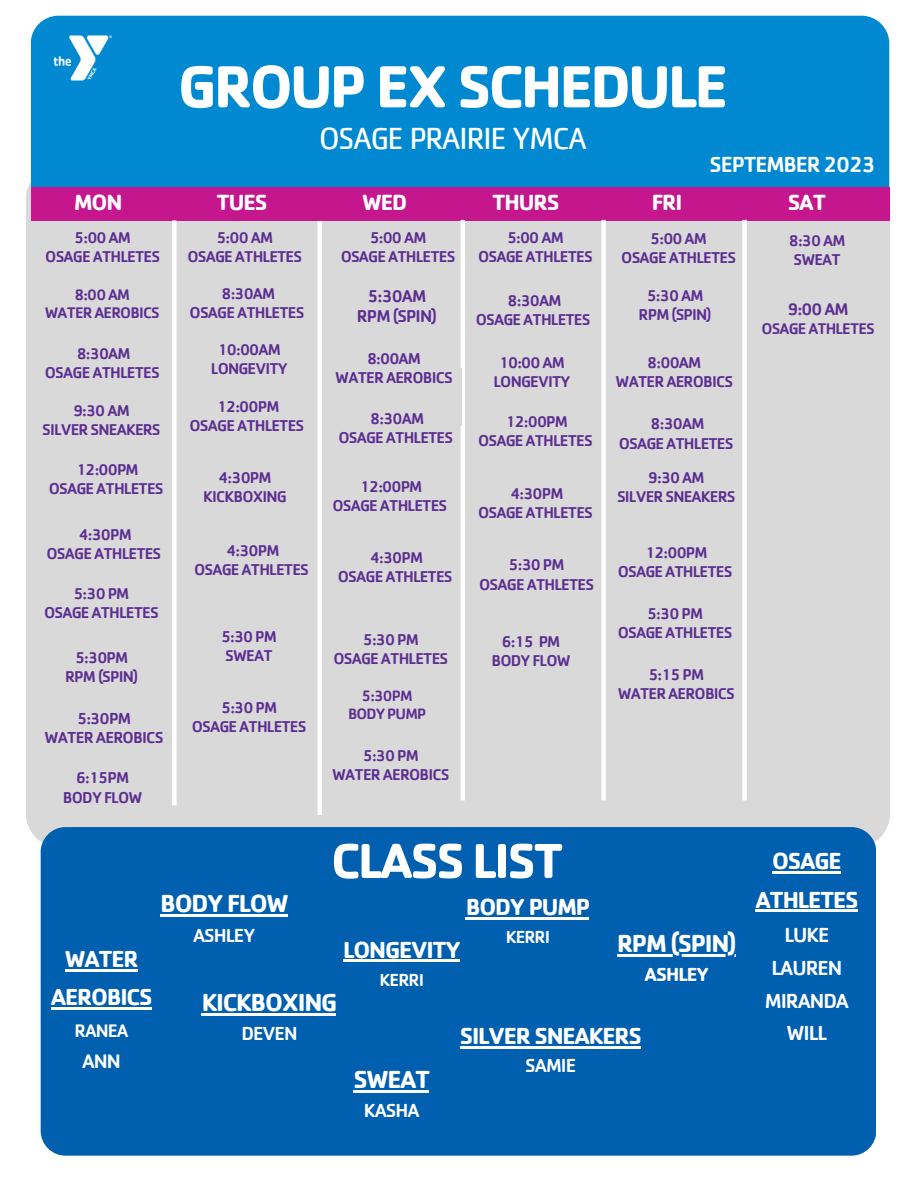
<style>
.page{position:relative;width:918px;height:1188px;background:#fff}
.page>*{position:absolute;margin:0;border:0;box-sizing:border-box;transform-origin:0 0}
.t1{font:700 61.5px "Cachet";letter-spacing:-.05em;color:#fff}
.t2{font:700 51px "Cachet";letter-spacing:-.05em;color:#fff}
.t3{font:31.5px "Cachet";letter-spacing:-.05em;color:#fff}
.t4{font:700 25.5px "Cachet";letter-spacing:-.05em;color:#fff}
.t5{font:700 24px/38.2px "Cachet";letter-spacing:-.05em;color:#fff;text-align:center}
.t6{font:700 22.65px "Cachet";letter-spacing:-.05em;color:#fff}
.t7{font:500 22.5px "Cachet";letter-spacing:-.05em;color:#fff}
.t8{font:500 21px "Cachet";letter-spacing:-.05em;color:#fff}
.t9{font:500 20.25px "Cachet";color:#fff}
.t10{font:500 19.5px "Cachet";letter-spacing:-.05em;color:#fff}
.t11{font:700 19.5px "Cachet";letter-spacing:-.05em;color:#fff}
.t12{font:500 18.75px "Cachet";letter-spacing:-.05em;color:#fff}
.t13{font:500 18px "Cachet";letter-spacing:-.05em;color:#fff}
.t14{font:500 17.7px "Cachet";letter-spacing:-.05em;color:#5c2e91}
.t15{font:500 17.4px "Cachet";color:#5c2e91}
.t16{font:500 16.35px "Cachet";letter-spacing:-.05em;color:#5c2e91}
.t17{font:500 16.2px "Cachet";letter-spacing:-.05em;color:#5c2e91}
.t18{font:500 15.9px "Cachet";letter-spacing:-.05em;color:#5c2e91}
.t19{font:500 15.45px "Cachet";letter-spacing:-.05em;color:#5c2e91}
</style>
<div class="page">
<div style="left:26px;top:166px;width:864px;height:681px;background:#d9d9d9;border-radius:33px"></div>
<div style="left:31px;top:16px;width:858px;height:200px;background:#0089d0;border-radius:28px"></div>
<img style="left:53px;top:35px;width:59px;height:46px">
<div style="left:31px;top:187px;width:858px;height:33px;background:#c6168d"></div>
<div style="left:172px;top:220px;width:5px;height:585px;background:#fff"></div>
<hr style="left:461px;top:220px;width:4px;height:580px;background:#fff">
<div style="left:601px;top:220px;width:5px;height:580px;background:#fff"></div>
<div style="left:742px;top:220px;width:5px;height:580px;background:#fff"></div>
<div style="left:317px;top:221px;width:5px;height:594px;background:#fff"></div>
<div style="left:41px;top:827px;width:835px;height:329px;background:#0060af;border-radius:25px"></div>
<hr style="left:466px;top:917px;width:123px;height:2px;background:#fff">
<hr style="left:460px;top:1046px;width:181px;height:2px;background:#fff">
<hr style="left:617px;top:954px;width:118px;height:2px;background:#fff">
<hr style="left:343px;top:960px;width:117px;height:2px;background:#fff">
<hr style="left:353px;top:1090px;width:76px;height:3px;background:#fff">
<hr style="left:160px;top:915px;width:127px;height:2px;background:#fff">
<hr style="left:202px;top:1013px;width:134px;height:2px;background:#fff">
<hr style="left:772px;top:872px;width:69px;height:2px;background:#fff">
<hr style="left:755px;top:910px;width:102px;height:2px;background:#fff">
<hr style="left:65px;top:969px;width:73px;height:3px;background:#fff">
<hr style="left:51px;top:1008px;width:100px;height:2px;background:#fff">
<p class="t1" style="left:178px;top:47px;width:552px">GROUP EX SCHEDULE</p>
<p class="t3" style="left:319px;top:124px;width:270px">OSAGE PRAIRIE YMCA</p>
<p class="t7" style="left:710px;top:150px;width:168px">SEPTEMBER 2023</p>
<p class="t6" style="left:74px;top:187px;width:50px">MON</p>
<p class="t6" style="left:217px;top:187px;width:53px">TUES</p>
<p class="t6" style="left:362px;top:187px;width:47px">WED</p>
<p class="t6" style="left:492px;top:187px;width:69px">THURS</p>
<p class="t6" style="left:652px;top:187px;width:32px">FRI</p>
<p class="t6" style="left:788px;top:187px;width:40px">SAT</p>
<p class="t17" style="left:74px;top:227px;width:58px">5:00 AM</p>
<p class="t17" style="left:45px;top:246px;width:116px">OSAGE ATHLETES</p>
<p class="t17" style="left:216px;top:227px;width:58px">5:00 AM</p>
<p class="t17" style="left:187px;top:246px;width:116px">OSAGE ATHLETES</p>
<p class="t17" style="left:370px;top:227px;width:58px">5:00 AM</p>
<p class="t17" style="left:341px;top:246px;width:116px">OSAGE ATHLETES</p>
<p class="t18" style="left:74px;top:285px;width:57px">8:00 AM</p>
<p class="t18" style="left:45px;top:303px;width:117px">WATER AEROBICS</p>
<p class="t17" style="left:221px;top:283px;width:55px">8:30AM</p>
<p class="t17" style="left:190px;top:302px;width:116px">OSAGE ATHLETES</p>
<p class="t14" style="left:367px;top:285px;width:60px">5:30AM</p>
<p class="t14" style="left:357px;top:305px;width:81px">RPM (SPIN)</p>
<p class="t17" style="left:77px;top:343px;width:55px">8:30AM</p>
<p class="t17" style="left:45px;top:362px;width:116px">OSAGE ATHLETES</p>
<p class="t17" style="left:218px;top:339px;width:65px">10:00AM</p>
<p class="t17" style="left:211px;top:358px;width:78px">LONGEVITY</p>
<p class="t17" style="left:367px;top:348px;width:56px">8:00AM</p>
<p class="t17" style="left:335px;top:367px;width:119px">WATER AEROBICS</p>
<p class="t17" style="left:73px;top:400px;width:58px">9:30 AM</p>
<p class="t17" style="left:42px;top:419px;width:120px">SILVER SNEAKERS</p>
<p class="t17" style="left:217px;top:396px;width:64px">12:00PM</p>
<p class="t17" style="left:190px;top:415px;width:116px">OSAGE ATHLETES</p>
<p class="t17" style="left:370px;top:408px;width:55px">8:30AM</p>
<p class="t17" style="left:338px;top:427px;width:116px">OSAGE ATHLETES</p>
<p class="t17" style="left:76px;top:459px;width:64px">12:00PM</p>
<p class="t17" style="left:49px;top:478px;width:116px">OSAGE ATHLETES</p>
<p class="t17" style="left:219px;top:467px;width:55px">4:30PM</p>
<p class="t17" style="left:203px;top:486px;width:85px">KICKBOXING</p>
<p class="t17" style="left:360px;top:476px;width:64px">12:00PM</p>
<p class="t17" style="left:332px;top:495px;width:116px">OSAGE ATHLETES</p>
<p class="t17" style="left:79px;top:524px;width:55px">4:30PM</p>
<p class="t17" style="left:47px;top:543px;width:116px">OSAGE ATHLETES</p>
<p class="t17" style="left:370px;top:547px;width:55px">4:30PM</p>
<p class="t17" style="left:338px;top:566px;width:116px">OSAGE ATHLETES</p>
<p class="t17" style="left:226px;top:540px;width:55px">4:30PM</p>
<p class="t17" style="left:194px;top:559px;width:116px">OSAGE ATHLETES</p>
<p class="t17" style="left:73px;top:582px;width:57px">5:30 PM</p>
<p class="t17" style="left:44px;top:602px;width:116px">OSAGE ATHLETES</p>
<p class="t17" style="left:75px;top:647px;width:55px">5:30PM</p>
<p class="t17" style="left:65px;top:666px;width:75px">RPM (SPIN)</p>
<p class="t16" style="left:77px;top:707px;width:56px">5:30PM</p>
<p class="t16" style="left:45px;top:727px;width:121px">WATER AEROBICS</p>
<p class="t17" style="left:76px;top:767px;width:55px">6:15PM</p>
<p class="t17" style="left:63px;top:787px;width:81px">BODY FLOW</p>
<p class="t17" style="left:221px;top:626px;width:58px">5:30 PM</p>
<p class="t17" style="left:225px;top:645px;width:49px">SWEAT</p>
<p class="t17" style="left:221px;top:697px;width:57px">5:30 PM</p>
<p class="t17" style="left:192px;top:716px;width:116px">OSAGE ATHLETES</p>
<p class="t17" style="left:363px;top:629px;width:57px">5:30 PM</p>
<p class="t17" style="left:333px;top:648px;width:116px">OSAGE ATHLETES</p>
<p class="t19" style="left:362px;top:686px;width:53px">5:30PM</p>
<p class="t19" style="left:348px;top:704px;width:80px">BODY PUMP</p>
<p class="t17" style="left:363px;top:745px;width:57px">5:30 PM</p>
<p class="t17" style="left:332px;top:764px;width:119px">WATER AEROBICS</p>
<p class="t17" style="left:507px;top:227px;width:58px">5:00 AM</p>
<p class="t17" style="left:478px;top:246px;width:116px">OSAGE ATHLETES</p>
<p class="t17" style="left:508px;top:290px;width:55px">8:30AM</p>
<p class="t17" style="left:476px;top:309px;width:116px">OSAGE ATHLETES</p>
<p class="t17" style="left:499px;top:352px;width:67px">10:00 AM</p>
<p class="t17" style="left:494px;top:371px;width:78px">LONGEVITY</p>
<p class="t17" style="left:506px;top:411px;width:64px">12:00PM</p>
<p class="t17" style="left:478px;top:430px;width:116px">OSAGE ATHLETES</p>
<p class="t17" style="left:510px;top:483px;width:55px">4:30PM</p>
<p class="t17" style="left:478px;top:502px;width:116px">OSAGE ATHLETES</p>
<p class="t17" style="left:509px;top:554px;width:57px">5:30 PM</p>
<p class="t17" style="left:479px;top:573px;width:116px">OSAGE ATHLETES</p>
<p class="t17" style="left:502px;top:631px;width:60px">6:15 PM</p>
<p class="t17" style="left:492px;top:650px;width:81px">BODY FLOW</p>
<p class="t2" style="left:331px;top:828px;width:234px">CLASS LIST</p>
<p class="t17" style="left:650px;top:228px;width:58px">5:00 AM</p>
<p class="t17" style="left:621px;top:247px;width:116px">OSAGE ATHLETES</p>
<p class="t17" style="left:647px;top:285px;width:58px">5:30 AM</p>
<p class="t17" style="left:639px;top:304px;width:75px">RPM (SPIN)</p>
<p class="t17" style="left:647px;top:352px;width:56px">8:00AM</p>
<p class="t17" style="left:616px;top:371px;width:119px">WATER AEROBICS</p>
<p class="t17" style="left:651px;top:413px;width:55px">8:30AM</p>
<p class="t17" style="left:619px;top:433px;width:116px">OSAGE ATHLETES</p>
<p class="t17" style="left:648px;top:467px;width:58px">9:30 AM</p>
<p class="t17" style="left:617px;top:486px;width:120px">SILVER SNEAKERS</p>
<p class="t17" style="left:645px;top:542px;width:64px">12:00PM</p>
<p class="t17" style="left:618px;top:561px;width:116px">OSAGE ATHLETES</p>
<p class="t17" style="left:647px;top:603px;width:57px">5:30 PM</p>
<p class="t17" style="left:618px;top:622px;width:116px">OSAGE ATHLETES</p>
<p class="t17" style="left:648px;top:664px;width:57px">5:15 PM</p>
<p class="t17" style="left:618px;top:683px;width:119px">WATER AEROBICS</p>
<p class="t5" style="left:51px;top:939px;width:103px">WATER<br>AEROBICS</p>
<p class="t12" style="left:74px;top:1018px;width:56px">RANEA</p>
<p class="t9" style="left:82px;top:1048px;width:40px">ANN</p>
<p class="t4" style="left:160px;top:887px;width:130px">BODY FLOW</p>
<p class="t10" style="left:193px;top:922px;width:64px">ASHLEY</p>
<p class="t4" style="left:202px;top:986px;width:137px">KICKBOXING</p>
<p class="t10" style="left:241px;top:1021px;width:58px">DEVEN</p>
<p class="t5" style="left:466px;top:887px;width:126px">BODY PUMP</p>
<p class="t13" style="left:506px;top:925px;width:46px">KERRI</p>
<p class="t5" style="left:343px;top:930px;width:119px">LONGEVITY</p>
<p class="t13" style="left:380px;top:968px;width:46px">KERRI</p>
<p class="t4" style="left:617px;top:927px;width:121px">RPM (SPIN)</p>
<p class="t11" style="left:645px;top:962px;width:66px">ASHLEY</p>
<p class="t4" style="left:353px;top:1063px;width:78px">SWEAT</p>
<p class="t10" style="left:364px;top:1098px;width:57px">KASHA</p>
<p class="t5" style="left:460px;top:1016px;width:184px">SILVER SNEAKERS</p>
<p class="t10" style="left:525px;top:1053px;width:53px">SAMIE</p>
<p class="t17" style="left:789px;top:230px;width:58px">8:30 AM</p>
<p class="t17" style="left:793px;top:249px;width:49px">SWEAT</p>
<p class="t15" style="left:787px;top:298px;width:63px">9:00 AM</p>
<p class="t18" style="left:761px;top:318px;width:115px">OSAGE ATHLETES</p>
<p class="t5" style="left:755px;top:841px;width:105px">OSAGE<br>ATHLETES</p>
<p class="t8" style="left:784px;top:922px;width:46px">LUKE</p>
<p class="t8" style="left:772px;top:954px;width:72px">LAUREN</p>
<p class="t8" style="left:765px;top:987px;width:86px">MIRANDA</p>
<p class="t8" style="left:787px;top:1020px;width:42px">WILL</p>
</div>
